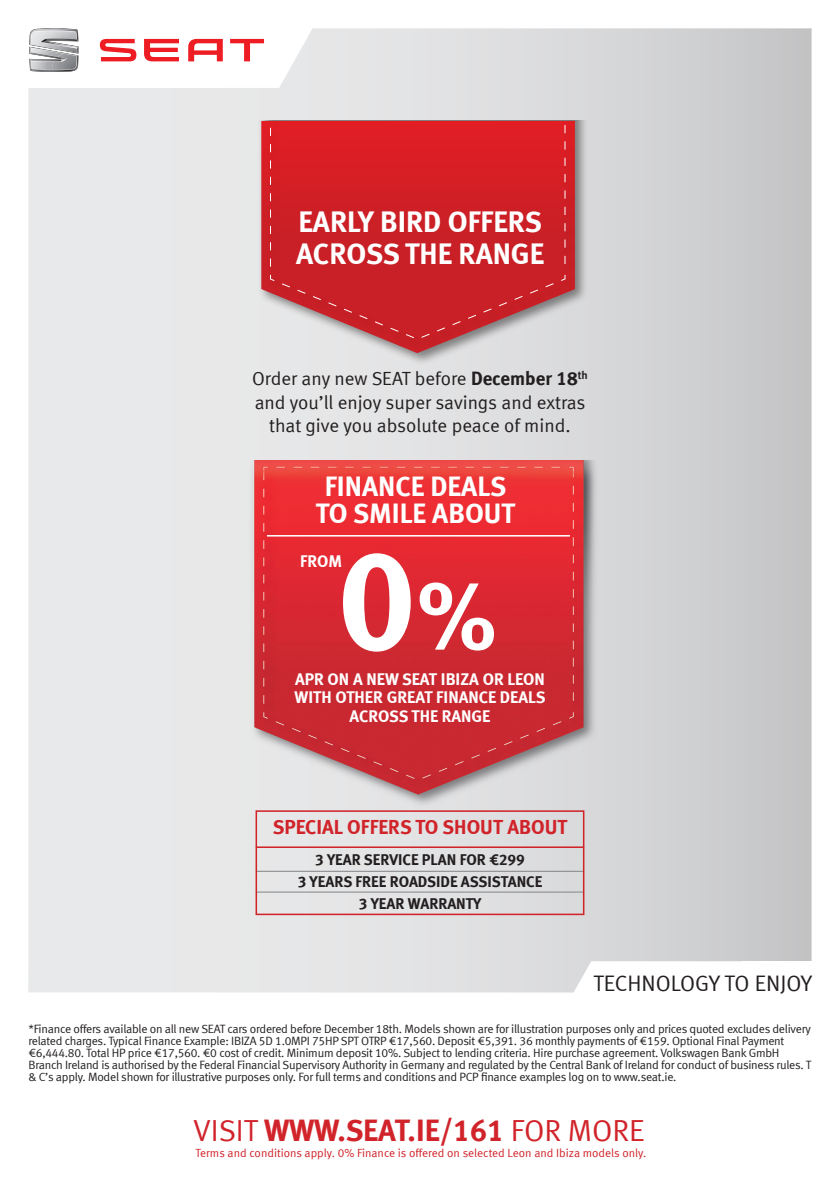
<style>
.page{position:relative;width:840px;height:1191px;background:#fff}
.page>*{position:absolute;margin:0;border:0;box-sizing:border-box;transform-origin:0 0}
.t1{font:700 142.2px "Seat Meta";color:#fff}
.t2{font:700 30.4px "Seat Meta";letter-spacing:-.005em;color:#d1232a}
.t3{font:700 29.2px/32.2px "Seat Meta";color:#fff}
.t4{font:700 27.6px/27.6px "Seat Meta";color:#fff;text-align:center}
.t5{font:22.4px "Seat Meta Normal";color:#231f20}
.t6{font:700 20px "Seat Meta";color:#d1232a}
.t7{font:19px/23.4px "Seat Meta Normal";color:#231f20;text-align:center}
.t8{font:700 16.6px/18.2px "Seat Meta";color:#fff;text-align:center}
.t9{font:700 15.4px "Seat Meta";color:#231f20}
.t10{font:12px/12px "Seat Meta Normal";letter-spacing:-.02em;color:#231f20}
.t11{font:11.8px "Seat Meta Normal";color:#d0232a}
.s1{font-family:"Seat Meta";font-weight:700}
.s2{font-size:95.2px}
.s3{font-family:"Seat Meta Normal";font-weight:400}
</style>
<div class="page">
<div style="left:28px;top:28px;width:783px;height:964px;background:linear-gradient(to right,#f0f0f1,#cbcccd)"></div>
<img style="left:254px;top:121px;width:337px;height:248px">
<img style="left:263px;top:121px;width:317px;height:234px">
<svg style="left:270px;top:121px;width:1px;height:146px"></svg>
<svg style="left:560px;top:121px;width:5px;height:160px"></svg>
<svg style="left:270px;top:274px;width:284px;height:66px"></svg>
<img style="left:247px;top:460px;width:353px;height:351px">
<hr style="left:267px;top:535px;width:302px;height:1px;background:#fff">
<hr style="left:256px;top:870px;width:327px;height:2px;background:#8a8c8f">
<hr style="left:256px;top:891px;width:327px;height:1px;background:#8a8c8f">
<hr style="left:256px;top:846px;width:327px;height:2px;background:#d1232a">
<div style="left:255px;top:810px;width:329px;height:105px;border:2px solid #d1232a"></div>
<svg style="left:569px;top:961px;width:173px;height:32px"></svg>
<div style="left:742px;top:961px;width:85px;height:37px;background:#fff"></div>
<svg style="left:28px;top:28px;width:297px;height:60px"></svg>
<p class="t3" style="left:296px;top:205px;width:249px">EARLY BIRD OFFERS<br>ACROSS THE RANGE</p>
<p class="t7" style="left:252px;top:367px;width:337px">Order any new SEAT before <span class="s1">December 18</span><sup>th </sup>and you’ll enjoy super savings and extras that give you absolute peace of mind.</p>
<p class="t4" style="left:315px;top:472px;width:201px">FINANCE DEALS<br>TO SMILE ABOUT</p>
<p class="t1" style="left:337px;top:515px;width:161px">0<span class="s2">%</span></p>
<p class="t8" style="left:300px;top:552px;width:43px">FROM</p>
<p class="t8" style="left:294px;top:670px;width:252px">APR ON A NEW SEAT IBIZA OR LEON<br>WITH OTHER GREAT FINANCE DEALS<br>ACROSS THE RANGE</p>
<p class="t6" style="left:272px;top:815px;width:296px">SPECIAL OFFERS TO SHOUT ABOUT</p>
<p class="t9" style="left:315px;top:850px;width:211px">3 YEAR SERVICE PLAN FOR €299</p>
<p class="t9" style="left:297px;top:872px;width:246px">3 YEARS FREE ROADSIDE ASSISTANCE</p>
<p class="t9" style="left:358px;top:894px;width:124px">3 YEAR WARRANTY</p>
<p class="t5" style="left:593px;top:970px;width:220px">TECHNOLOGY TO ENJOY</p>
<p class="t10" style="left:28px;top:1022px;width:783px">*Finance offers available on all new SEAT cars ordered before December 18th. Models shown are for illustration purposes only and prices quoted excludes delivery related charges. Typical Finance Example: IBIZA 5D 1.0MPI 75HP SPT OTRP €17,560. Deposit €5,391. 36 monthly payments of €159. Optional Final Payment €6,444.80. Total HP price €17,560. €0 cost of credit. Minimum deposit 10%. Subject to lending criteria. Hire purchase agreement. Volkswagen Bank GmbH Branch Ireland is authorised by the Federal Financial Supervisory Authority in Germany and regulated by the Central Bank of Ireland for conduct of business rules. T &amp; C’s apply. Model shown for illustrative purposes only. For full terms and conditions and PCP finance examples log on to www.seat.ie.</p>
<p class="t2" style="left:193px;top:1112px;width:452px"><span class="s3">VISIT</span> WWW.SEAT.IE/161 <span class="s3">FOR MORE</span></p>
<p class="t11" style="left:195px;top:1146px;width:452px">Terms and conditions apply. 0% Finance is offered on selected Leon and Ibiza models only.</p>
</div>
